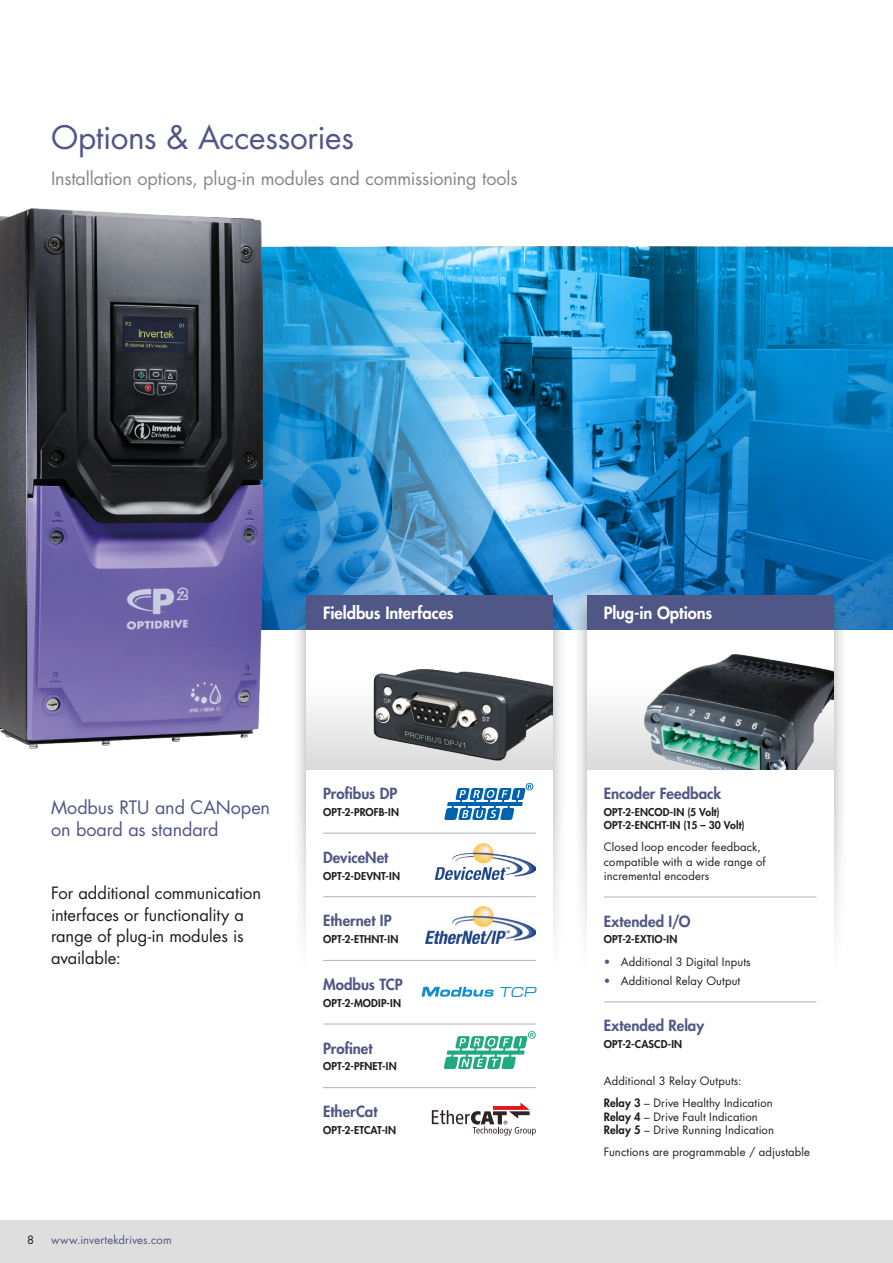
<style>
.page{position:relative;width:893px;height:1263px;background:#fff}
.page>*{position:absolute;margin:0;border:0;box-sizing:border-box;transform-origin:0 0}
.t1{font:31.5px "Futura Std";letter-spacing:-.01em;color:#505686}
.Page_Intro{font:18px "Futura Std";letter-spacing:-.01em;color:#878787}
.t2{font:18px/21.6px "Futura Std";letter-spacing:-.005em;color:#505686}
.t3{font:italic 16.8px "Metrostyle Extended";color:#128ecd}
.Intro_Text{font:16.5px/21.5px "Futura Std";letter-spacing:-.005em;color:#1d1d1b}
.Block_Heading{font:800 16.5px "Futura Std";letter-spacing:-.005em;color:#fff}
.t4{font:800 15px "Futura Std";color:#505686}
.BODY{font:11.25px/14.2px "Futura Std";letter-spacing:.01em;color:#1d1d1b}
.BULLETS{font:11.25px "Futura Std";letter-spacing:.01em;color:#1d1d1b}
.t5{font:11.25px "Futura Std";letter-spacing:.01em;color:#505686}
.t6{font:800 10.5px/12.6px "Futura Std";letter-spacing:.015em;color:#1d1d1b}
.s1{color:#505686}
.s2{font-weight:800}
</style>
<div class="page">
<img style="left:262px;top:247px;width:631px;height:382px">
<svg style="left:262px;top:255px;width:238px;height:374px"></svg>
<svg style="left:262px;top:413px;width:105px;height:189px"></svg>
<img style="left:0;top:208px;width:262px;height:540px">
<div style="left:572px;top:594px;width:275px;height:450px;background:#1d1d1b;opacity:.4"></div>
<div style="left:587px;top:595px;width:246px;height:422px;background:#fff"></div>
<div style="left:292px;top:594px;width:275px;height:450px;background:#1d1d1b;opacity:.4"></div>
<div style="left:306px;top:595px;width:247px;height:422px;background:#fff"></div>
<img style="left:434px;top:843px;width:102px;height:36px">
<div style="left:306px;top:685px;width:247px;height:85px;background:linear-gradient(to bottom,#fefefe,#dadada)"></div>
<img style="left:364px;top:669px;width:189px;height:101px">
<div style="left:587px;top:685px;width:246px;height:85px;background:linear-gradient(to bottom,#fefefe,#dadada)"></div>
<img style="left:645px;top:654px;width:188px;height:116px">
<div style="left:0;top:1220px;width:893px;height:43px;background:#dfdede"></div>
<div style="left:587px;top:595px;width:246px;height:34px;background:#505686"></div>
<div style="left:306px;top:595px;width:247px;height:34px;background:#505686"></div>
<svg style="left:444px;top:783px;width:89px;height:37px"></svg>
<img style="left:425px;top:907px;width:111px;height:36px">
<svg style="left:444px;top:1031px;width:92px;height:38px"></svg>
<svg style="left:432px;top:1102px;width:104px;height:33px"></svg>
<svg style="left:421px;top:987px;width:73px;height:10px"></svg>
<hr style="left:323px;top:833px;width:213px;height:1px;background:#b2b2b2">
<hr style="left:323px;top:896px;width:213px;height:1px;background:#b2b2b2">
<hr style="left:323px;top:960px;width:213px;height:1px;background:#b2b2b2">
<hr style="left:323px;top:1024px;width:213px;height:1px;background:#b2b2b2">
<hr style="left:323px;top:1087px;width:213px;height:1px;background:#b2b2b2">
<hr style="left:604px;top:897px;width:212px;height:1px;background:#b2b2b2">
<hr style="left:604px;top:1002px;width:212px;height:1px;background:#b2b2b2">
<h1 class="t1" style="left:51px;top:117px;width:304px">Options &amp; Accessories</h1>
<p class="Page_Intro" style="left:51px;top:167px;width:468px">Installation options, plug-in modules and commissioning tools</p>
<p class="Block_Heading" style="left:323px;top:603px;width:132px">Fieldbus Interfaces</p>
<p class="Block_Heading" style="left:604px;top:603px;width:110px">Plug-in Options</p>
<p class="t2" style="left:51px;top:797px;width:221px">Modbus RTU and CANopen on board as standard</p>
<p class="Intro_Text" style="left:51px;top:882px;width:212px">For additional communication interfaces or functionality a range of plug-in modules is available:</p>
<p class="BODY" style="left:27px;top:1232px;width:8px">8</p>
<p class="t5" style="left:51px;top:1232px;width:122px">www.invertekdrives.com</p>
<p class="t4" style="left:323px;top:784px;width:76px">Profibus DP</p>
<h4 class="t6" style="left:323px;top:806px;width:77px">OPT-2-PROFB-IN</h4>
<p class="t4" style="left:323px;top:848px;width:67px">DeviceNet</p>
<h4 class="t6" style="left:323px;top:869px;width:78px">OPT-2-DEVNT-IN</h4>
<p class="t4" style="left:323px;top:911px;width:70px">Ethernet IP</p>
<h4 class="t6" style="left:323px;top:933px;width:77px">OPT-2-ETHNT-IN</h4>
<p class="t4" style="left:323px;top:975px;width:81px">Modbus TCP</p>
<p class="t6" style="left:323px;top:997px;width:79px">OPT-2-MODIP-IN</p>
<p class="t4" style="left:323px;top:1038px;width:51px">Profinet</p>
<h4 class="t6" style="left:323px;top:1060px;width:75px">OPT-2-PFNET-IN</h4>
<p class="t4" style="left:323px;top:1102px;width:56px">EtherCat</p>
<h4 class="t6" style="left:323px;top:1124px;width:74px">OPT-2-ETCAT-IN</h4>
<p class="t3" style="left:498px;top:983px;width:42px">TCP</p>
<p class="t4" style="left:604px;top:784px;width:119px">Encoder Feedback</p>
<h4 class="t6" style="left:604px;top:806px;width:142px">OPT-2-ENCOD-IN (5 Volt)<br>OPT-2-ENCHT-IN (15 – 30 Volt)</h4>
<p class="BODY" style="left:604px;top:840px;width:163px">Closed loop encoder feedback, compatible with a wide range of incremental encoders</p>
<p class="t4" style="left:604px;top:911px;width:88px">Extended I/O</p>
<h4 class="t6" style="left:604px;top:933px;width:75px">OPT-2-EXTIO-IN</h4>
<p class="BODY" style="left:604px;top:955px;width:148px"><span class="s1">•</span> Additional 3 Digital Inputs</p>
<p class="BODY" style="left:604px;top:973px;width:138px"><span class="s1">•</span> Additional Relay Output</p>
<p class="t4" style="left:604px;top:1016px;width:102px">Extended Relay</p>
<h4 class="t6" style="left:604px;top:1038px;width:80px">OPT-2-CASCD-IN</h4>
<p class="BULLETS" style="left:604px;top:1074px;width:139px">Additional 3 Relay Outputs:</p>
<h5 class="BODY" style="left:604px;top:1096px;width:170px"><span class="s2">Relay 3</span> – Drive Healthy Indication</h5>
<h5 class="BODY" style="left:604px;top:1110px;width:156px"><span class="s2">Relay 4</span> – Drive Fault Indication</h5>
<h5 class="BODY" style="left:604px;top:1123px;width:172px"><span class="s2">Relay 5</span> – Drive Running Indication</h5>
<h5 class="BODY" style="left:604px;top:1145px;width:208px">Functions are programmable / adjustable</h5>
</div>
